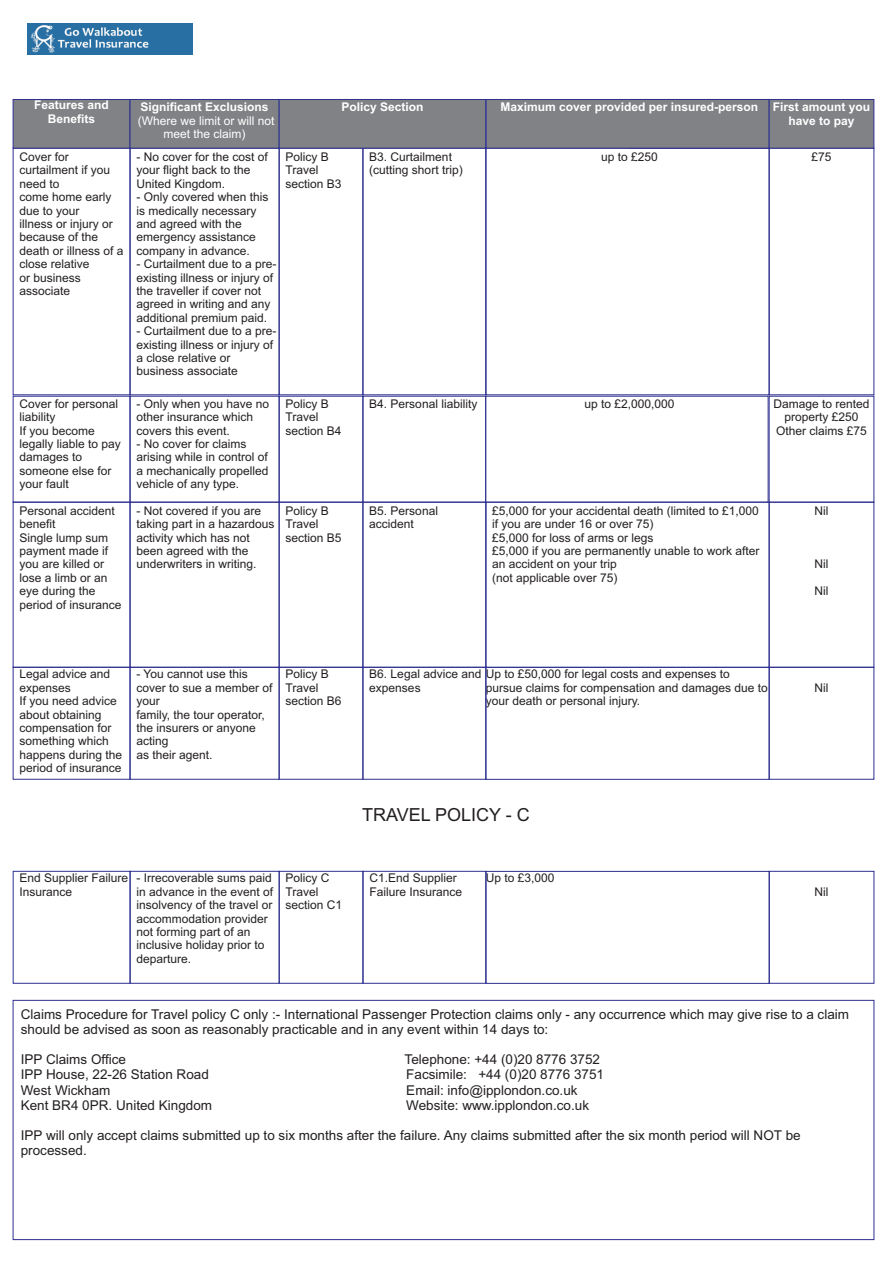
<style>
.page{position:relative;width:893px;height:1263px;background:#fff}
.page>*{position:absolute;margin:0;border:0;box-sizing:border-box;transform-origin:0 0}
.t1{font:18px "Arial";color:#231f20}
.t2{font:13.5px/15.1px "Arial";color:#231f20}
.t3{font:12px/13.4px "Arial";color:#231f20}
.t4{font:700 12px/13.4px "Arial";color:#fff;text-align:center}
.t5{font:12px/13.4px "Arial";color:#fff;text-align:center}
</style>
<div class="page">
<div style="left:130px;top:148px;width:149px;height:247px;border:1px solid #2e3090"></div>
<div style="left:279px;top:148px;width:84px;height:247px;border:1px solid #2e3090"></div>
<div style="left:363px;top:148px;width:123px;height:247px;border:1px solid #2e3090"></div>
<div style="left:769px;top:148px;width:105px;height:247px;border:1px solid #2e3090"></div>
<div style="left:279px;top:396px;width:84px;height:106px;border:1px solid #2e3090"></div>
<div style="left:130px;top:502px;width:149px;height:165px;border:1px solid #2e3090"></div>
<div style="left:279px;top:502px;width:84px;height:165px;border:1px solid #2e3090"></div>
<div style="left:363px;top:502px;width:123px;height:165px;border:1px solid #2e3090"></div>
<div style="left:486px;top:502px;width:283px;height:165px;border:1px solid #2e3090"></div>
<div style="left:769px;top:502px;width:105px;height:165px;border:1px solid #2e3090"></div>
<div style="left:130px;top:667px;width:149px;height:112px;border:1px solid #2e3090"></div>
<div style="left:279px;top:667px;width:84px;height:112px;border:1px solid #2e3090"></div>
<div style="left:363px;top:667px;width:123px;height:112px;border:1px solid #2e3090"></div>
<div style="left:486px;top:667px;width:283px;height:113px;border:1px solid #2e3090"></div>
<div style="left:769px;top:667px;width:105px;height:112px;border:1px solid #2e3090"></div>
<svg style="left:13px;top:99px;width:861px;height:50px;background:#7c7e85"></svg>
<img style="left:28px;top:23px;width:164px;height:31px">
<div style="left:130px;top:871px;width:149px;height:112px;border:1px solid #2e3090"></div>
<div style="left:279px;top:871px;width:84px;height:112px;border:1px solid #2e3090"></div>
<div style="left:363px;top:871px;width:123px;height:112px;border:1px solid #2e3090"></div>
<div style="left:486px;top:871px;width:283px;height:113px;border:1px solid #2e3090"></div>
<div style="left:769px;top:871px;width:105px;height:112px;border:1px solid #2e3090"></div>
<div style="left:13px;top:1000px;width:861px;height:240px;border:1px solid #2e3090"></div>
<p class="t4" style="left:34px;top:100px;width:76px">Features and<br>Benefits</p>
<p class="t4" style="left:141px;top:101px;width:130px">Significant Exclusions</p>
<p class="t5" style="left:138px;top:115px;width:138px">(Where we limit or will not meet the claim)</p>
<p class="t3" style="left:19px;top:151px;width:106px">Cover for curtailment if you need to<br>come home early due to your<br>illness or injury or because of the death or illness of a close relative<br>or business associate</p>
<p class="t3" style="left:136px;top:151px;width:133px">- No cover for the cost of your flight back to the<br>United Kingdom.</p>
<p class="t3" style="left:136px;top:191px;width:134px">- Only covered when this is medically necessary and agreed with the emergency assistance company in advance.</p>
<p class="t3" style="left:136px;top:258px;width:142px">- Curtailment due to a pre&shy;existing illness or injury of the traveller if cover not agreed in writing and any additional premium paid.</p>
<p class="t3" style="left:136px;top:325px;width:142px">- Curtailment due to a pre&shy;existing illness or injury of a close relative or business associate</p>
<p class="t3" style="left:19px;top:398px;width:103px">Cover for personal liability<br>If you become legally liable to pay damages to someone else for your fault</p>
<p class="t3" style="left:136px;top:398px;width:134px">- Only when you have no other insurance which covers this event.</p>
<p class="t3" style="left:136px;top:438px;width:134px">- No cover for claims arising while in control of a mechanically propelled vehicle of any type.</p>
<p class="t4" style="left:341px;top:101px;width:84px">Policy Section</p>
<p class="t4" style="left:788px;top:101px;width:83px;text-align:left;text-indent:-288px">Maximum cover provided per insured-person First amount you have to pay</p>
<p class="t3" style="left:286px;top:151px;width:58px">Policy B<br>Travel section B3</p>
<p class="t3" style="left:369px;top:151px;width:95px">B3. Curtailment (cutting short trip)</p>
<p class="t3" style="left:601px;top:151px;width:58px">up to £250</p>
<p class="t3" style="left:811px;top:151px;width:22px">£75</p>
<p class="t3" style="left:286px;top:398px;width:58px">Policy B<br>Travel section B4</p>
<p class="t3" style="left:369px;top:398px;width:110px">B4. Personal liability</p>
<p class="t3" style="left:584px;top:398px;width:92px">up to £2,000,000</p>
<p class="t3" style="left:773px;top:398px;width:98px;text-align:center">Damage to rented property £250<br>Other claims £75</p>
<p class="t3" style="left:19px;top:505px;width:104px">Personal accident benefit<br>Single lump sum payment made if you are killed or lose a limb or an eye during the period of insurance</p>
<p class="t3" style="left:136px;top:505px;width:140px">- Not covered if you are taking part in a hazardous activity which has not been agreed with the underwriters in writing.</p>
<p class="t3" style="left:286px;top:505px;width:58px">Policy B<br>Travel section B5</p>
<p class="t3" style="left:369px;top:505px;width:70px">B5. Personal accident</p>
<p class="t3" style="left:492px;top:505px;width:269px">£5,000 for your accidental death (limited to £1,000 if you are under 16 or over 75)<br>£5,000 for loss of arms or legs<br>£5,000 if you are permanently unable to work after an accident on your trip<br>(not applicable over 75)</p>
<p class="t3" style="left:814px;top:505px;width:15px">Nil</p>
<p class="t3" style="left:814px;top:559px;width:15px">Nil</p>
<p class="t3" style="left:814px;top:585px;width:15px">Nil</p>
<p class="t3" style="left:19px;top:668px;width:104px">Legal advice and expenses<br>If you need advice about obtaining compensation for something which happens during the period of insurance</p>
<p class="t3" style="left:136px;top:668px;width:138px">- You cannot use this cover to sue a member of your<br>family, the tour operator, the insurers or anyone acting<br>as their agent.</p>
<p class="t3" style="left:286px;top:668px;width:58px">Policy B<br>Travel section B6</p>
<p class="t3" style="left:369px;top:668px;width:362px">B6. Legal advice and Up to £50,000 for legal costs and expenses to expenses</p>
<p class="t3" style="left:486px;top:682px;width:284px">pursue claims for compensation and damages due to your death or personal injury.</p>
<p class="t3" style="left:814px;top:682px;width:15px">Nil</p>
<h1 class="t1" style="left:362px;top:807px;width:169px">TRAVEL POLICY - C</h1>
<p class="t3" style="left:20px;top:872px;width:110px">End Supplier Failure<br>Insurance</p>
<p class="t3" style="left:136px;top:872px;width:138px">- Irrecoverable sums paid in advance in the event of insolvency of the travel or accommodation provider not forming part of an inclusive holiday prior to departure.</p>
<p class="t3" style="left:286px;top:872px;width:58px">Policy C<br>Travel section C1</p>
<p class="t3" style="left:369px;top:872px;width:94px">C1.End Supplier<br>Failure Insurance</p>
<p class="t3" style="left:486px;top:872px;width:70px">Up to £3,000</p>
<p class="t3" style="left:815px;top:886px;width:15px">Nil</p>
<p class="t2" style="left:21px;top:1008px;width:830px">Claims Procedure for Travel policy C only :- International Passenger Protection claims only - any occurrence which may give rise to a claim should be advised as soon as reasonably practicable and in any event within 14 days to:</p>
<p class="t2" style="left:21px;top:1053px;width:107px">IPP Claims Office</p>
<p class="t2" style="left:405px;top:1053px;width:197px">Telephone: +44 (0)20 8776 3752</p>
<p class="t2" style="left:21px;top:1068px;width:190px">IPP House, 22-26 Station Road</p>
<p class="t2" style="left:406px;top:1068px;width:199px">Facsimile: +44 (0)20 8776 3751</p>
<p class="t2" style="left:21px;top:1083px;width:91px">West Wickham</p>
<p class="t2" style="left:406px;top:1083px;width:173px">Email: info@ipplondon.co.uk</p>
<p class="t2" style="left:21px;top:1098px;width:193px">Kent BR4 0PR. United Kingdom</p>
<p class="t2" style="left:406px;top:1098px;width:184px">Website: www.ipplondon.co.uk</p>
<p class="t2" style="left:21px;top:1129px;width:781px">IPP will only accept claims submitted up to six months after the failure. Any claims submitted after the six month period will NOT be processed.</p>
</div>
